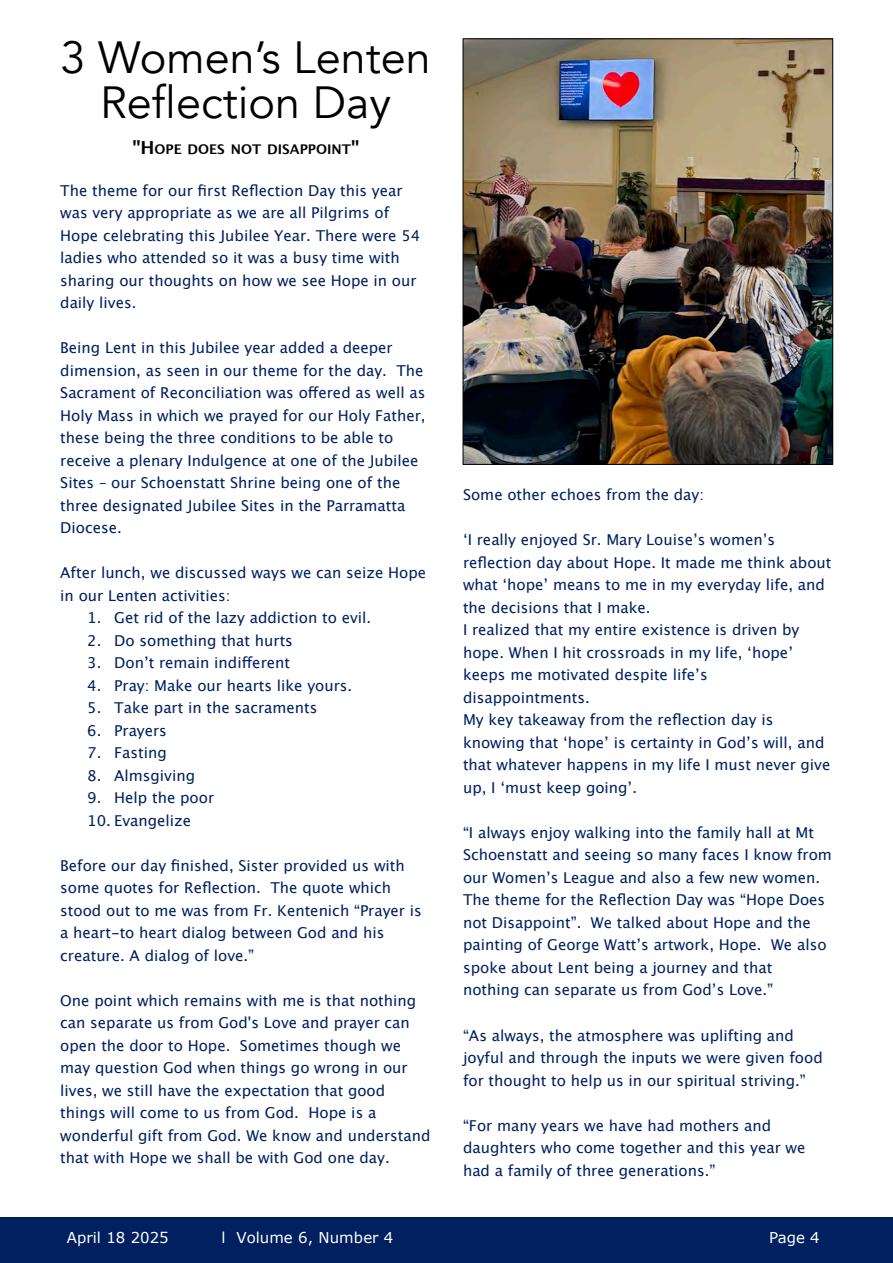
<style>
.page{position:relative;width:893px;height:1263px;background:#fff}
.page>*{position:absolute;margin:0;border:0;box-sizing:border-box;transform-origin:0 0}
.t1{font:45px/45px "Avenir";color:#000;text-align:center}
.t2{font:15px/22.5px "Lucida Grande";color:#002060}
.t3{font:15px "Verdana";color:#fff}
.t4{font:700 13.35px "Lucida Grande";color:#000}
.s1{font-size:18px}
</style>
<div class="page">
<div style="left:0;top:1217px;width:893px;height:46px;background:#002060"></div>
<img style="left:465px;top:41px;width:366px;height:422px">
<div style="left:463px;top:39px;width:370px;height:426px;border:1px solid #000"></div>
<h1 class="t1" style="left:61px;top:35px;width:372px">3 Women’s Lenten<br>Reflection Day</h1>
<p class="t4" style="left:132px;top:144px;width:228px"><span class="s1">"H</span>OPE DOES NOT DISAPPOINT<span class="s1">"</span></p>
<p class="t2" style="left:60px;top:180px;width:362px">The theme for our first Reflection Day this year was very appropriate as we are all Pilgrims of Hope celebrating this Jubilee Year. There were 54 ladies who attended so it was a busy time with sharing our thoughts on how we see Hope in our daily lives.</p>
<p class="t2" style="left:60px;top:337px;width:367px">Being Lent in this Jubilee year added a deeper dimension, as seen in our theme for the day. The Sacrament of Reconciliation was offered as well as Holy Mass in which we prayed for our Holy Father, these being the three conditions to be able to receive a plenary Indulgence at one of the Jubilee Sites – our Schoenstatt Shrine being one of the three designated Jubilee Sites in the Parramatta Diocese.</p>
<p class="t2" style="left:60px;top:562px;width:367px">After lunch, we discussed ways we can seize Hope in our Lenten activities:</p>
<p class="t2" style="left:87px;top:607px;width:285px">1. Get rid of the lazy addiction to evil.</p>
<p class="t2" style="left:87px;top:630px;width:207px">2. Do something that hurts</p>
<p class="t2" style="left:87px;top:652px;width:204px">3. Donʼt remain indifferent</p>
<p class="t2" style="left:87px;top:675px;width:266px">4. Pray: Make our hearts like yours.</p>
<p class="t2" style="left:87px;top:697px;width:232px">5. Take part in the sacraments</p>
<p class="t2" style="left:87px;top:720px;width:81px">6. Prayers</p>
<p class="t2" style="left:87px;top:742px;width:81px">7. Fasting</p>
<p class="t2" style="left:87px;top:765px;width:109px">8. Almsgiving</p>
<p class="t2" style="left:87px;top:787px;width:128px">9. Help the poor</p>
<p class="t2" style="left:87px;top:810px;width:105px">10. Evangelize</p>
<p class="t2" style="left:60px;top:855px;width:363px">Before our day finished, Sister provided us with some quotes for Reflection. The quote which stood out to me was from Fr. Kentenich “Prayer is a heart-to heart dialog between God and his creature. A dialog of love.”</p>
<p class="t2" style="left:60px;top:990px;width:372px">One point which remains with me is that nothing can separate us from God's Love and prayer can open the door to Hope. Sometimes though we may question God when things go wrong in our lives, we still have the expectation that good things will come to us from God. Hope is a wonderful gift from God. We know and understand that with Hope we shall be with God one day.</p>
<p class="t2" style="left:463px;top:485px;width:243px">Some other echoes from the day:</p>
<p class="t2" style="left:463px;top:530px;width:370px">ʻI really enjoyed Sr. Mary Louiseʼs womenʼs reflection day about Hope. It made me think about what ʻhopeʼ means to me in my everyday life, and the decisions that I make.<br>I realized that my entire existence is driven by hope. When I hit crossroads in my life, ʻhopeʼ keeps me motivated despite lifeʼs disappointments.<br>My key takeaway from the reflection day is knowing that ʻhopeʼ is certainty in Godʼs will, and that whatever happens in my life I must never give up, I ʻmust keep goingʼ.</p>
<p class="t2" style="left:463px;top:822px;width:370px">“I always enjoy walking into the family hall at Mt Schoenstatt and seeing so many faces I know from our Womenʼs League and also a few new women.<br>The theme for the Reflection Day was “Hope Does not Disappoint”. We talked about Hope and the painting of George Wattʼs artwork, Hope. We also spoke about Lent being a journey and that nothing can separate us from Godʼs Love.”</p>
<p class="t2" style="left:463px;top:1025px;width:361px">“As always, the atmosphere was uplifting and joyful and through the inputs we were given food for thought to help us in our spiritual striving.”</p>
<p class="t2" style="left:463px;top:1115px;width:344px">“For many years we have had mothers and daughters who come together and this year we had a family of three generations.”</p>
<p class="t3" style="left:67px;top:1232px;width:103px">April 18 2025</p>
<p class="t3" style="left:222px;top:1232px;width:173px">l Volume 6, Number 4</p>
<p class="t3" style="left:769px;top:1232px;width:52px">Page 4</p>
</div>
